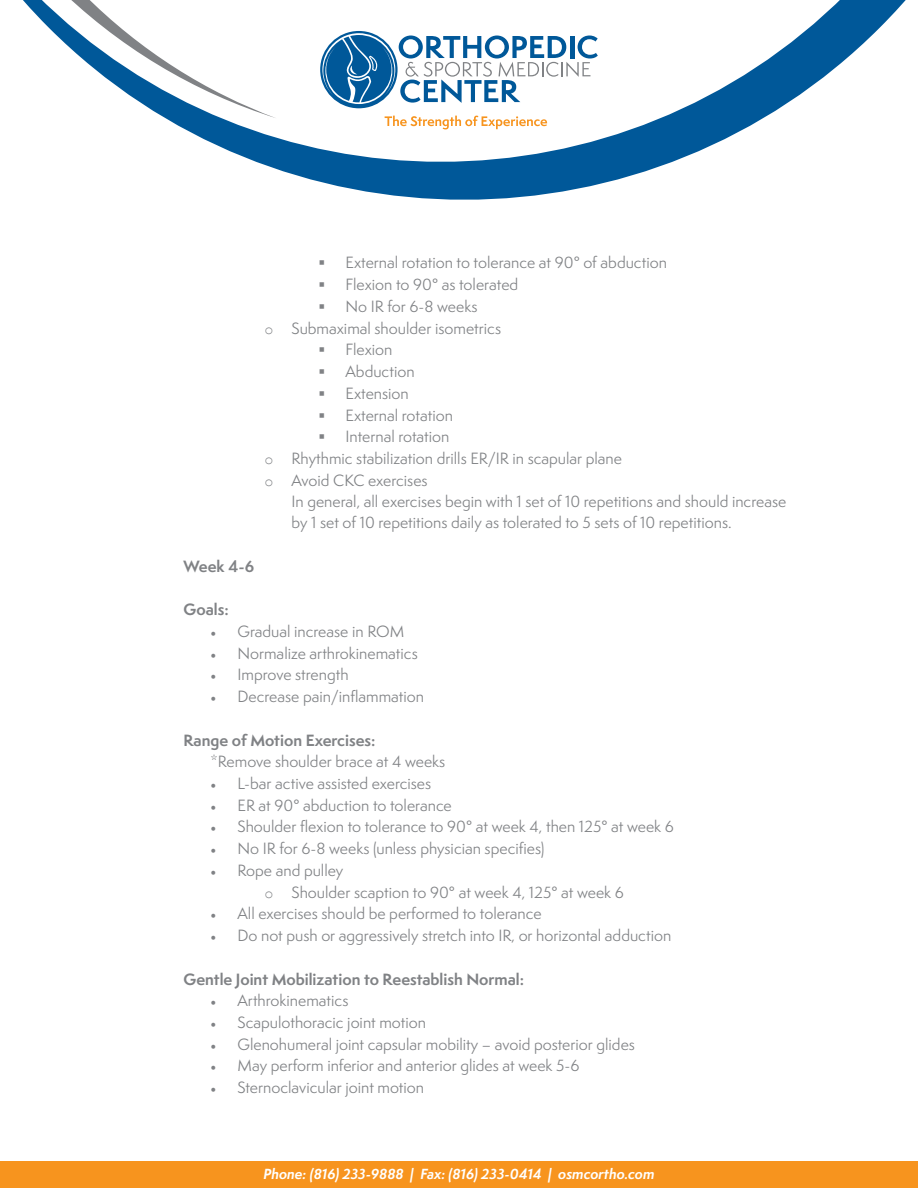
<style>
.page{position:relative;width:918px;height:1188px;background:#fff}
.page>*{position:absolute;margin:0;border:0;box-sizing:border-box;transform-origin:0 0}
.No_Spacing{font:15px/21px "Semplicita Pro";color:#808285}
.No_Spacing-2{font:700 15px "Semplicita Pro";color:#808285}
.t1{font:italic 700 13.5px "Semplicita Pro";color:#fff}
.s1{font-family:"Courier New"}
.s2{font-family:"Minion Pro"}
</style>
<div class="page">
<div style="left:0;top:1161px;width:918px;height:27px;background:#f7941e"></div>
<svg style="left:23px;top:0;width:883px;height:200px"></svg>
<p class="No_Spacing" style="left:319px;top:252px;width:350px">▪ External rotation to tolerance at 90° of abduction</p>
<p class="No_Spacing" style="left:319px;top:274px;width:201px">▪ Flexion to 90° as tolerated</p>
<p class="No_Spacing" style="left:319px;top:296px;width:160px">▪ No IR for 6-8 weeks</p>
<p class="No_Spacing" style="left:265px;top:317px;width:238px"><span class="s1">o</span> Submaximal shoulder isometrics</p>
<p class="No_Spacing" style="left:319px;top:339px;width:75px">▪ Flexion</p>
<p class="No_Spacing" style="left:319px;top:361px;width:98px">▪ Abduction</p>
<p class="No_Spacing" style="left:319px;top:382px;width:92px">▪ Extension</p>
<p class="No_Spacing" style="left:319px;top:404px;width:136px">▪ External rotation</p>
<p class="No_Spacing" style="left:319px;top:426px;width:132px">▪ Internal rotation</p>
<p class="No_Spacing" style="left:265px;top:448px;width:359px"><span class="s1">o</span> Rhythmic stabilization drills ER/IR in scapular plane</p>
<p class="No_Spacing" style="left:265px;top:469px;width:165px"><span class="s1">o</span> Avoid CKC exercises</p>
<p class="No_Spacing" style="left:292px;top:491px;width:496px">In general, all exercises begin with 1 set of 10 repetitions and should increase by 1 set of 10 repetitions daily as tolerated to 5 sets of 10 repetitions.</p>
<p class="No_Spacing-2" style="left:184px;top:555px;width:72px">Week 4-6</p>
<p class="No_Spacing-2" style="left:184px;top:598px;width:47px">Goals:</p>
<p class="No_Spacing" style="left:211px;top:621px;width:195px"><span class="s2">•</span> Gradual increase in ROM</p>
<p class="No_Spacing" style="left:211px;top:642px;width:209px"><span class="s2">•</span> Normalize arthrokinematics</p>
<p class="No_Spacing" style="left:211px;top:664px;width:140px"><span class="s2">•</span> Improve strength</p>
<p class="No_Spacing" style="left:211px;top:686px;width:215px"><span class="s2">•</span> Decrease pain/inflammation</p>
<p class="No_Spacing-2" style="left:184px;top:729px;width:193px">Range of Motion Exercises:</p>
<p class="No_Spacing" style="left:211px;top:751px;width:236px">*Remove shoulder brace at 4 weeks</p>
<p class="No_Spacing" style="left:211px;top:773px;width:222px"><span class="s2">•</span> L-bar active assisted exercises</p>
<p class="No_Spacing" style="left:211px;top:794px;width:243px"><span class="s2">•</span> ER at 90° abduction to tolerance</p>
<p class="No_Spacing" style="left:211px;top:816px;width:465px"><span class="s2">•</span> Shoulder flexion to tolerance to 90° at week 4, then 125° at week 6</p>
<p class="No_Spacing" style="left:211px;top:838px;width:336px"><span class="s2">•</span> No IR for 6-8 weeks (unless physician specifies)</p>
<p class="No_Spacing" style="left:211px;top:860px;width:134px"><span class="s2">•</span> Rope and pulley</p>
<p class="No_Spacing" style="left:265px;top:881px;width:361px"><span class="s1">o</span> Shoulder scaption to 90° at week 4, 125° at week 6</p>
<p class="No_Spacing" style="left:211px;top:903px;width:333px"><span class="s2">•</span> All exercises should be performed to tolerance</p>
<p class="No_Spacing" style="left:211px;top:925px;width:462px"><span class="s2">•</span> Do not push or aggressively stretch into IR, or horizontal adduction</p>
<p class="No_Spacing-2" style="left:184px;top:968px;width:342px">Gentle Joint Mobilization to Reestablish Normal:</p>
<p class="No_Spacing" style="left:211px;top:990px;width:139px"><span class="s2">•</span> Arthrokinematics</p>
<p class="No_Spacing" style="left:211px;top:1012px;width:217px"><span class="s2">•</span> Scapulothoracic joint motion</p>
<p class="No_Spacing" style="left:211px;top:1033px;width:426px"><span class="s2">•</span> Glenohumeral joint capsular mobility – avoid posterior glides</p>
<p class="No_Spacing" style="left:211px;top:1055px;width:370px"><span class="s2">•</span> May perform inferior and anterior glides at week 5-6</p>
<p class="No_Spacing" style="left:211px;top:1077px;width:215px"><span class="s2">•</span> Sternoclavicular joint motion</p>
<p class="t1" style="left:264px;top:1164px;width:392px">Phone: (816) 233-9888 | Fax: (816) 233-0414 | osmcortho.com</p>
</div>
